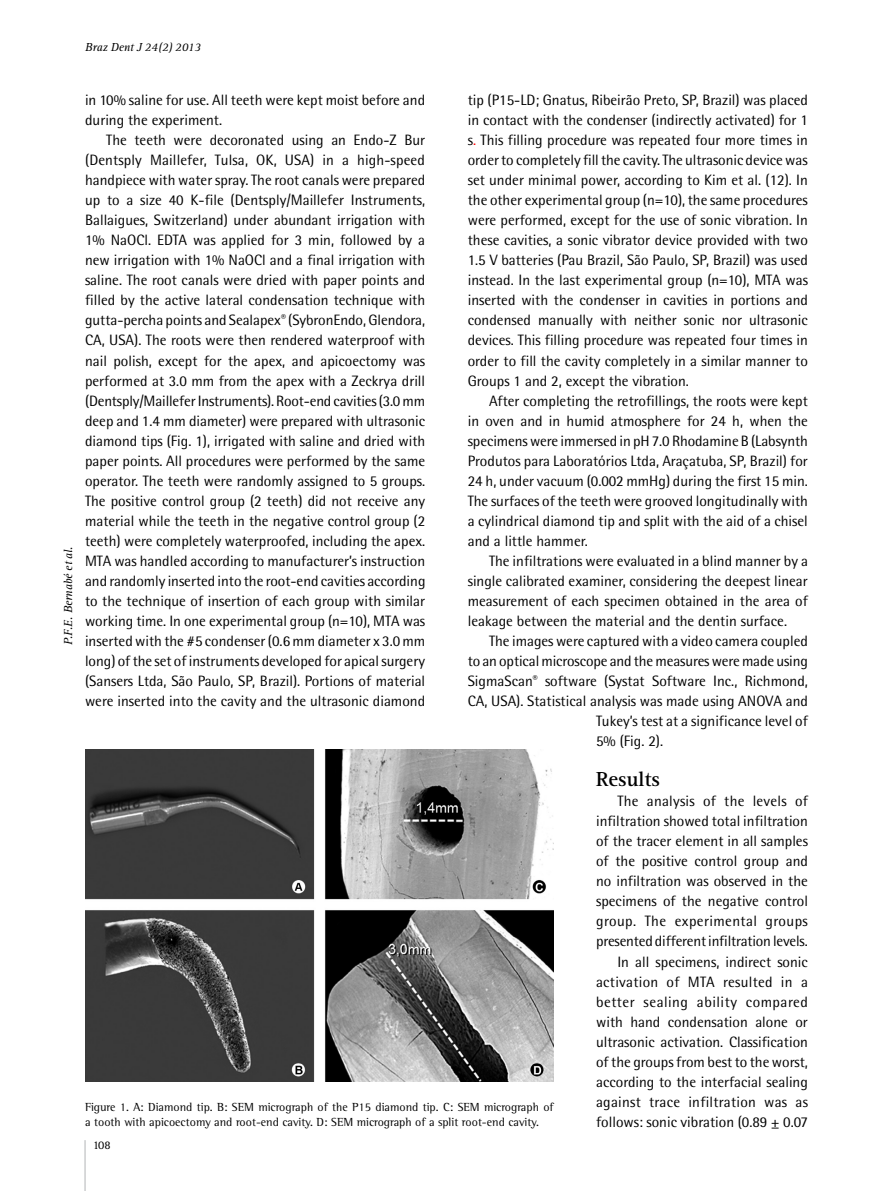
<style>
.page{position:relative;width:893px;height:1191px;background:#fff}
.page>*{position:absolute;margin:0;border:0;box-sizing:border-box;transform-origin:0 0}
.t1{font:700 21px "Rotis Serif Std";color:#000}
.t2{font:15px/20px "Rotis Semi Sans Std";color:#000;text-align:justify}
.t3{font:12px/15px "Rotis Semiserif AT";color:#000}
.t4{font:italic 12px "Rotis Serif Std";color:#000}
.t5{font:12px "Rotis Serif Std";color:#000}
.s1{color:#f00}
</style>
<div class="page">
<hr style="left:84px;top:1140px;width:2px;height:51px;background:#bbbcbe">
<img style="left:86px;top:749px;width:468px;height:332px">
<p class="t4" style="left:85px;top:40px;width:118px">Braz Dent J 24(2) 2013</p>
<p class="t4" style="left:62px;top:645px;width:100px;rotate:-90deg">P.F.E. Bernabé et al.</p>
<p class="t2" style="left:468px;top:90px;width:342px">tip (P15-LD; Gnatus, Ribeirão Preto, SP, Brazil) was placed in contact with the condenser (indirectly activated) for 1 s<span class="s1">.</span> This filling procedure was repeated four more times in order to completely fill the cavity. The ultrasonic device was set under minimal power, according to Kim et al. (12). In the other experimental group (n=10), the same procedures were performed, except for the use of sonic vibration. In these cavities, a sonic vibrator device provided with two 1.5 V batteries (Pau Brazil, São Paulo, SP, Brazil) was used instead. In the last experimental group (n=10), MTA was inserted with the condenser in cavities in portions and condensed manually with neither sonic nor ultrasonic devices. This filling procedure was repeated four times in order to fill the cavity completely in a similar manner to Groups 1 and 2, except the vibration.</p>
<p class="t2" style="left:468px;top:390px;width:342px;text-indent:21px">After completing the retrofillings, the roots were kept in oven and in humid atmosphere for 24 h, when the specimens were immersed in pH 7.0 Rhodamine B (Labsynth Produtos para Laboratórios Ltda, Araçatuba, SP, Brazil) for 24 h, under vacuum (0.002 mmHg) during the first 15 min.<br>The surfaces of the teeth were grooved longitudinally with a cylindrical diamond tip and split with the aid of a chisel and a little hammer.</p>
<p class="t2" style="left:468px;top:550px;width:342px;text-indent:21px">The infiltrations were evaluated in a blind manner by a single calibrated examiner, considering the deepest linear measurement of each specimen obtained in the area of leakage between the material and the dentin surface.</p>
<p class="t2" style="left:489px;top:631px;width:320px">The images were captured with a video camera coupled</p>
<p class="t2" style="left:468px;top:651px;width:342px">to an optical microscope and the measures were made using</p>
<p class="t2" style="left:468px;top:671px;width:342px">SigmaScan<sup>®</sup> software (Systat Software Inc., Richmond,</p>
<p class="t2" style="left:468px;top:691px;width:342px">CA, USA). Statistical analysis was made using ANOVA and</p>
<p class="t2" style="left:596px;top:711px;width:213px">Tukey’s test at a significance level of</p>
<p class="t2" style="left:596px;top:731px;width:69px">5% (Fig. 2).</p>
<h1 class="t1" style="left:596px;top:767px;width:65px">Results</h1>
<p class="t2" style="left:596px;top:791px;width:213px;text-align:right">The analysis of the levels of infiltration showed total infiltration of the tracer element in all samples of the positive control group and no infiltration was observed in the specimens of the negative control group. The experimental groups presented different infiltration levels.<br>In all specimens, indirect sonic activation of MTA resulted in a better sealing ability compared with hand condensation alone or ultrasonic activation. Classification of the groups from best to the worst, according to the interfacial sealing against trace infiltration was as follows: sonic vibration (0.89 ± 0.07</p>
<p class="t2" style="left:85px;top:90px;width:342px">in 10% saline for use. All teeth were kept moist before and during the experiment.</p>
<p class="t2" style="left:85px;top:130px;width:342px;text-indent:21px">The teeth were decoronated using an Endo-Z Bur (Dentsply Maillefer, Tulsa, OK, USA) in a high-speed handpiece with water spray. The root canals were prepared up to a size 40 K-file (Dentsply/Maillefer Instruments, Ballaigues, Switzerland) under abundant irrigation with 1% NaOCl. EDTA was applied for 3 min, followed by a new irrigation with 1% NaOCl and a final irrigation with saline. The root canals were dried with paper points and filled by the active lateral condensation technique with gutta-percha points and Sealapex<sup>®</sup> (SybronEndo, Glendora, CA, USA). The roots were then rendered waterproof with nail polish, except for the apex, and apicoectomy was performed at 3.0 mm from the apex with a Zeckrya drill (Dentsply/Maillefer Instruments). Root-end cavities (3.0 mm deep and 1.4 mm diameter) were prepared with ultrasonic diamond tips (Fig. 1), irrigated with saline and dried with paper points. All procedures were performed by the same operator. The teeth were randomly assigned to 5 groups.<br>The positive control group (2 teeth) did not receive any material while the teeth in the negative control group (2 teeth) were completely waterproofed, including the apex.<br>MTA was handled according to manufacturer’s instruction and randomly inserted into the root-end cavities according to the technique of insertion of each group with similar working time. In one experimental group (n=10), MTA was inserted with the #5 condenser (0.6 mm diameter x 3.0 mm long) of the set of instruments developed for apical surgery (Sansers Ltda, São Paulo, SP, Brazil). Portions of material were inserted into the cavity and the ultrasonic diamond</p>
<p class="t3" style="left:85px;top:1099px;width:470px">Figure 1. A: Diamond tip. B: SEM micrograph of the P15 diamond tip. C: SEM micrograph of a tooth with apicoectomy and root-end cavity. D: SEM micrograph of a split root-end cavity.</p>
<p class="t5" style="left:93px;top:1137px;width:20px">108</p>
</div>
